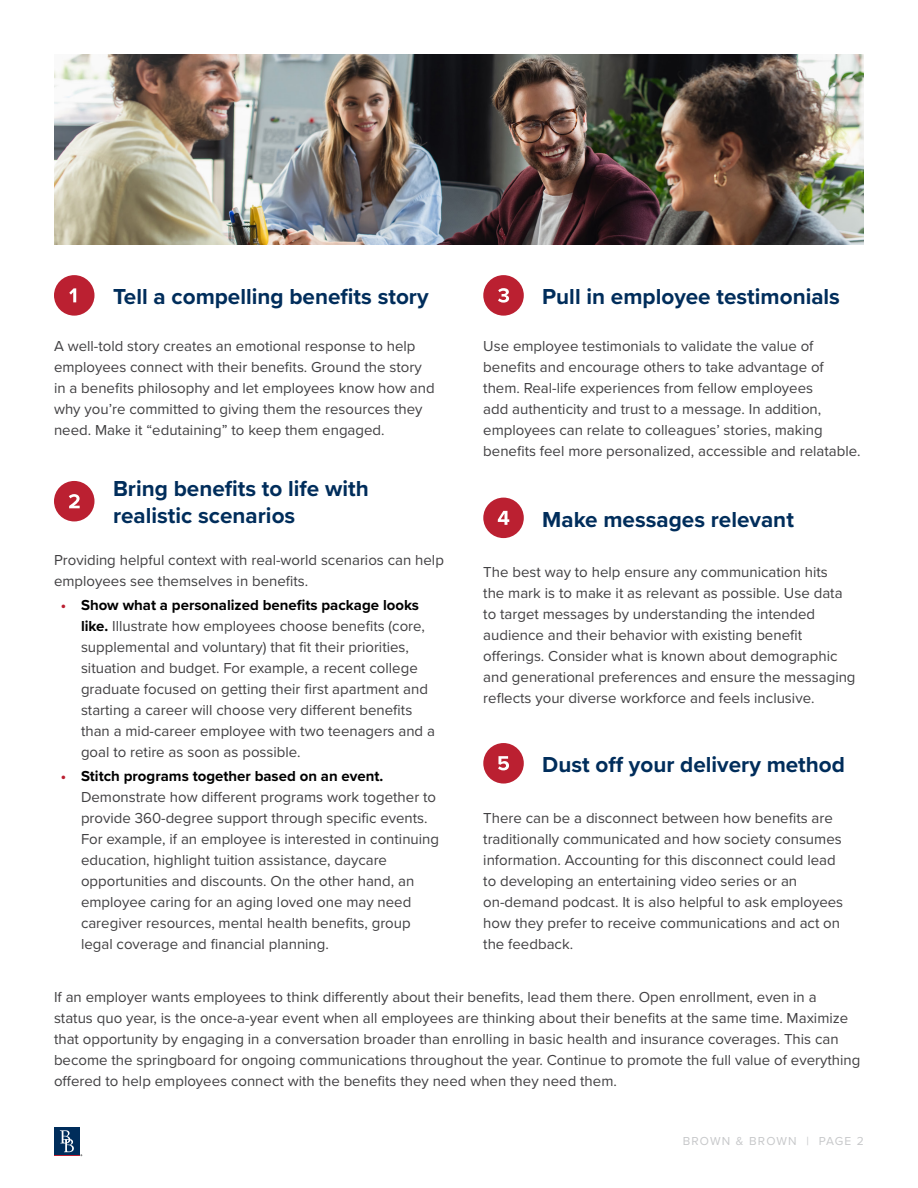
<style>
.page{position:relative;width:918px;height:1188px;background:#fff}
.page>*{position:absolute;margin:0;border:0;box-sizing:border-box;transform-origin:0 0}
.t1{font:700 22.5px/27px "Proxima Nova";color:#002d5b}
.t2{font:15px/21px "Proxima Nova";color:#414042}
.t3{font:12px "Proxima Nova";letter-spacing:.1em;color:#c7c8ca}
.s1{font-weight:700;color:#bb2031}
.s2{font-weight:700;color:#000}
</style>
<div class="page">
<div style="left:54px;top:1127px;width:26px;height:28px;background:#002d5b"></div>
<svg style="left:54px;top:1130px;width:28px;height:26px"></svg>
<img style="left:54px;top:54px;width:810px;height:190px">
<div style="left:54px;top:275px;width:40px;height:41px;background:#bb2031;border-radius:50%"></div>
<svg style="left:69px;top:288px;width:7px;height:14px"></svg>
<div style="left:483px;top:275px;width:41px;height:41px;background:#bb2031;border-radius:50%"></div>
<svg style="left:498px;top:288px;width:11px;height:15px"></svg>
<div style="left:483px;top:498px;width:41px;height:40px;background:#bb2031;border-radius:50%"></div>
<svg style="left:498px;top:511px;width:11px;height:14px"></svg>
<div style="left:483px;top:743px;width:41px;height:41px;background:#bb2031;border-radius:50%"></div>
<svg style="left:498px;top:756px;width:11px;height:14px"></svg>
<div style="left:54px;top:481px;width:40px;height:40px;background:#bb2031;border-radius:50%"></div>
<svg style="left:69px;top:494px;width:11px;height:14px"></svg>
<h1 class="t1" style="left:113px;top:283px;width:317px">Tell a compelling benefits story</h1>
<p class="t2" style="left:54px;top:335px;width:382px">A well-told story creates an emotional response to help employees connect with their benefits. Ground the story in a benefits philosophy and let employees know how and why you’re committed to giving them the resources they need. Make it “edutaining” to keep them engaged.</p>
<h1 class="t1" style="left:113px;top:474px;width:257px">Bring benefits to life with realistic scenarios</h1>
<p class="t2" style="left:54px;top:549px;width:391px">Providing helpful context with real-world scenarios can help employees see themselves in benefits.</p>
<p class="t2" style="left:81px;top:594px;width:356px;text-indent:-20px"><span class="s1">•</span> <span class="s2">Show what a personalized benefits package looks like.</span> Illustrate how employees choose benefits (core, supplemental and voluntary) that fit their priorities, situation and budget. For example, a recent college graduate focused on getting their first apartment and starting a career will choose very different benefits than a mid-career employee with two teenagers and a goal to retire as soon as possible.</p>
<p class="t2" style="left:81px;top:765px;width:360px;text-indent:-20px"><span class="s1">•</span> <span class="s2">Stitch programs together based on an event.<br></span>Demonstrate how different programs work together to provide 360-degree support through specific events.<br>For example, if an employee is interested in continuing education, highlight tuition assistance, daycare opportunities and discounts. On the other hand, an employee caring for an aging loved one may need caregiver resources, mental health benefits, group legal coverage and financial planning.</p>
<h1 class="t1" style="left:542px;top:283px;width:299px">Pull in employee testimonials</h1>
<p class="t2" style="left:483px;top:335px;width:379px">Use employee testimonials to validate the value of benefits and encourage others to take advantage of them. Real-life experiences from fellow employees<br>add authenticity and trust to a message. In addition, employees can relate to colleagues’ stories, making benefits feel more personalized, accessible and relatable.</p>
<h1 class="t1" style="left:542px;top:505px;width:253px">Make messages relevant</h1>
<p class="t2" style="left:483px;top:561px;width:374px">The best way to help ensure any communication hits<br>the mark is to make it as relevant as possible. Use data to target messages by understanding the intended audience and their behavior with existing benefit offerings. Consider what is known about demographic and generational preferences and ensure the messaging reflects your diverse workforce and feels inclusive.</p>
<h1 class="t1" style="left:542px;top:751px;width:304px">Dust off your delivery method</h1>
<p class="t2" style="left:483px;top:807px;width:361px">There can be a disconnect between how benefits are traditionally communicated and how society consumes information. Accounting for this disconnect could lead to developing an entertaining video series or an on-demand podcast. It is also helpful to ask employees how they prefer to receive communications and act on the feedback.</p>
<p class="t2" style="left:54px;top:986px;width:808px">If an employer wants employees to think differently about their benefits, lead them there. Open enrollment, even in a<br>status quo year, is the once-a-year event when all employees are thinking about their benefits at the same time. Maximize that opportunity by engaging in a conversation broader than enrolling in basic health and insurance coverages. This can become the springboard for ongoing communications throughout the year. Continue to promote the full value of everything offered to help employees connect with the benefits they need when they need them.</p>
<p class="t3" style="left:683px;top:1132px;width:183px">BROWN &amp; BROWN | PAGE 2</p>
</div>
